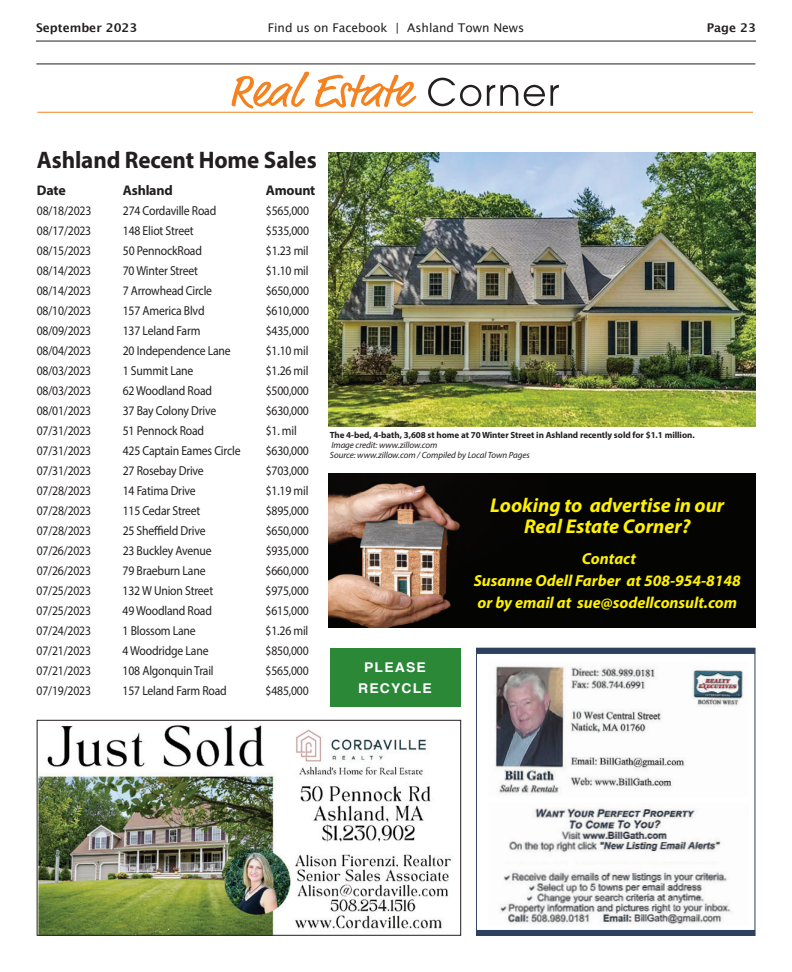
<style>
.page{position:relative;width:792px;height:972px;background:#fff}
.page>*{position:absolute;margin:0;border:0;box-sizing:border-box;transform-origin:0 0}
.t1{font:700 24px "Myriad Pro";letter-spacing:-.005em;color:#231f20;scale:.96 1}
.t2{font:italic 700 20px/21px "Myriad Pro";color:#fff101;text-align:center}
.t3{font:italic 700 16px/22px "Myriad Pro";color:#fff101;text-align:center}
.t4{font:700 14px "Myriad Pro";letter-spacing:-.015em;color:#231f20}
.t5{font:700 13.4px/21px "Helvetica";letter-spacing:.08em;color:#fff;text-align:center;scale:1.04 1}
.t6{font:13px "Myriad Pro";letter-spacing:-.015em;color:#231f20;scale:.9 1}
.t7{font:12px "Lucida Grande";color:#231f20}
.t8{font:700 12px "Lucida Grande";color:#231f20}
.t9{font:700 9px "Myriad Pro";letter-spacing:-.005em;color:#231f20}
.t10{font:italic 9px/10px "Myriad Pro";letter-spacing:-.005em;color:#231f20}
</style>
<div class="page">
<hr style="left:36px;top:41px;width:720px;height:1px;background:#231f20">
<img style="left:500px;top:807px;width:231px;height:118px">
<img style="left:495px;top:666px;width:249px;height:128px">
<div style="left:476px;top:648px;width:279px;height:6px;background:#2c415e"></div>
<div style="left:476px;top:930px;width:279px;height:6px;background:#2c415e"></div>
<img style="left:39px;top:725px;width:412px;height:209px">
<div style="left:37px;top:720px;width:424px;height:216px;border:1px solid #231f20"></div>
<hr style="left:37px;top:112px;width:716px;height:1px;background:#f58220">
<svg style="left:231px;top:72px;width:185px;height:36px"></svg>
<svg style="left:428px;top:78px;width:131px;height:28px"></svg>
<img style="left:329px;top:152px;width:427px;height:275px">
<hr style="left:36px;top:64px;width:719px;height:1px;background:#231f20">
<div style="left:330px;top:648px;width:130px;height:58px;background:#2a8837"></div>
<div style="left:329px;top:474px;width:427px;height:154px;background:#040503"></div>
<img style="left:329px;top:483px;width:131px;height:145px">
<p class="t8" style="left:36px;top:18px;width:103px">September 2023</p>
<p class="t7" style="left:268px;top:20px;width:258px">Find us on Facebook | Ashland Town News</p>
<p class="t8" style="left:707px;top:18px;width:51px">Page 23</p>
<h1 class="t1" style="left:37px;top:144px;width:293px">Ashland Recent Home Sales</h1>
<p class="t4" style="left:37px;top:181px;width:30px">Date</p>
<p class="t4" style="left:123px;top:181px;width:51px">Ashland</p>
<p class="t4" style="left:266px;top:181px;width:51px">Amount</p>
<p class="t6" style="left:37px;top:203px;width:62px">08/18/2023</p>
<p class="t6" style="left:123px;top:203px;width:105px">274 Cordaville Road</p>
<p class="t6" style="left:266px;top:203px;width:50px">$565,000</p>
<p class="t6" style="left:37px;top:222px;width:62px">08/17/2023</p>
<p class="t6" style="left:123px;top:222px;width:80px">148 Eliot Street</p>
<p class="t6" style="left:266px;top:222px;width:50px">$535,000</p>
<p class="t6" style="left:37px;top:242px;width:62px">08/15/2023</p>
<p class="t6" style="left:123px;top:242px;width:89px">50 PennockRoad</p>
<p class="t6" style="left:266px;top:242px;width:49px">$1.23 mil</p>
<p class="t6" style="left:37px;top:262px;width:62px">08/14/2023</p>
<p class="t6" style="left:123px;top:262px;width:85px">70 Winter Street</p>
<p class="t6" style="left:266px;top:262px;width:49px">$1.10 mil</p>
<p class="t6" style="left:37px;top:282px;width:62px">08/14/2023</p>
<p class="t6" style="left:123px;top:282px;width:101px">7 Arrowhead Circle</p>
<p class="t6" style="left:266px;top:282px;width:50px">$650,000</p>
<p class="t6" style="left:37px;top:302px;width:62px">08/10/2023</p>
<p class="t6" style="left:123px;top:302px;width:92px">157 America Blvd</p>
<p class="t6" style="left:266px;top:302px;width:50px">$610,000</p>
<p class="t6" style="left:37px;top:322px;width:62px">08/09/2023</p>
<p class="t6" style="left:123px;top:322px;width:88px">137 Leland Farm</p>
<p class="t6" style="left:266px;top:322px;width:50px">$435,000</p>
<p class="t6" style="left:37px;top:342px;width:62px">08/04/2023</p>
<p class="t6" style="left:123px;top:342px;width:122px">20 Independence Lane</p>
<p class="t6" style="left:266px;top:342px;width:49px">$1.10 mil</p>
<p class="t6" style="left:37px;top:362px;width:62px">08/03/2023</p>
<p class="t6" style="left:123px;top:362px;width:80px">1 Summit Lane</p>
<p class="t6" style="left:266px;top:362px;width:49px">$1.26 mil</p>
<p class="t6" style="left:37px;top:382px;width:62px">08/03/2023</p>
<p class="t6" style="left:123px;top:382px;width:101px">62 Woodland Road</p>
<p class="t6" style="left:266px;top:382px;width:50px">$500,000</p>
<p class="t6" style="left:37px;top:402px;width:62px">08/01/2023</p>
<p class="t6" style="left:123px;top:402px;width:105px">37 Bay Colony Drive</p>
<p class="t6" style="left:266px;top:402px;width:50px">$630,000</p>
<p class="t6" style="left:37px;top:422px;width:62px">07/31/2023</p>
<p class="t6" style="left:123px;top:422px;width:92px">51 Pennock Road</p>
<p class="t6" style="left:266px;top:422px;width:36px">$1. mil</p>
<p class="t6" style="left:37px;top:442px;width:62px">07/31/2023</p>
<p class="t6" style="left:123px;top:442px;width:132px">425 Captain Eames Circle</p>
<p class="t6" style="left:266px;top:442px;width:50px">$630,000</p>
<p class="t6" style="left:37px;top:462px;width:62px">07/31/2023</p>
<p class="t6" style="left:123px;top:462px;width:92px">27 Rosebay Drive</p>
<p class="t6" style="left:266px;top:462px;width:50px">$703,000</p>
<p class="t6" style="left:37px;top:482px;width:62px">07/28/2023</p>
<p class="t6" style="left:123px;top:482px;width:83px">14 Fatima Drive</p>
<p class="t6" style="left:266px;top:482px;width:49px">$1.19 mil</p>
<p class="t6" style="left:37px;top:502px;width:62px">07/28/2023</p>
<p class="t6" style="left:123px;top:502px;width:88px">115 Cedar Street</p>
<p class="t6" style="left:266px;top:502px;width:50px">$895,000</p>
<p class="t6" style="left:37px;top:522px;width:62px">07/28/2023</p>
<p class="t6" style="left:123px;top:522px;width:94px">25 Sheffield Drive</p>
<p class="t6" style="left:266px;top:522px;width:50px">$650,000</p>
<p class="t6" style="left:37px;top:542px;width:62px">07/26/2023</p>
<p class="t6" style="left:123px;top:542px;width:100px">23 Buckley Avenue</p>
<p class="t6" style="left:266px;top:542px;width:50px">$935,000</p>
<p class="t6" style="left:37px;top:562px;width:62px">07/26/2023</p>
<p class="t6" style="left:123px;top:562px;width:94px">79 Braeburn Lane</p>
<p class="t6" style="left:266px;top:562px;width:50px">$660,000</p>
<p class="t6" style="left:37px;top:582px;width:62px">07/25/2023</p>
<p class="t6" style="left:123px;top:582px;width:102px">132 W Union Street</p>
<p class="t6" style="left:266px;top:582px;width:50px">$975,000</p>
<p class="t6" style="left:37px;top:602px;width:62px">07/25/2023</p>
<p class="t6" style="left:123px;top:602px;width:101px">49 Woodland Road</p>
<p class="t6" style="left:266px;top:602px;width:50px">$615,000</p>
<p class="t6" style="left:37px;top:622px;width:62px">07/24/2023</p>
<p class="t6" style="left:123px;top:622px;width:83px">1 Blossom Lane</p>
<p class="t6" style="left:266px;top:622px;width:49px">$1.26 mil</p>
<p class="t6" style="left:37px;top:642px;width:62px">07/21/2023</p>
<p class="t6" style="left:123px;top:642px;width:97px">4 Woodridge Lane</p>
<p class="t6" style="left:266px;top:642px;width:50px">$850,000</p>
<p class="t6" style="left:37px;top:662px;width:62px">07/21/2023</p>
<p class="t6" style="left:123px;top:662px;width:103px">108 Algonquin Trail</p>
<p class="t6" style="left:266px;top:662px;width:50px">$565,000</p>
<p class="t6" style="left:37px;top:682px;width:62px">07/19/2023</p>
<p class="t6" style="left:123px;top:682px;width:117px">157 Leland Farm Road</p>
<p class="t6" style="left:266px;top:682px;width:50px">$485,000</p>
<p class="t9" style="left:330px;top:429px;width:366px">The 4-bed, 4-bath, 3,608 st home at 70 Winter Street in Ashland recently sold for $1.1 million.</p>
<p class="t10" style="left:330px;top:440px;width:202px">Image credit: www.zillow.com<br>Source: www.zillow.com / Compiled by Local Town Pages</p>
<p class="t5" style="left:358px;top:658px;width:72px">PLEASE<br>RECYCLE</p>
<h2 class="t2" style="left:490px;top:494px;width:236px">Looking to advertise in our<br>Real Estate Corner?</h2>
<p class="t3" style="left:474px;top:547px;width:269px">Contact<br>Susanne Odell Farber at 508-954-8148 or by email at sue@sodellconsult.com</p>
</div>
